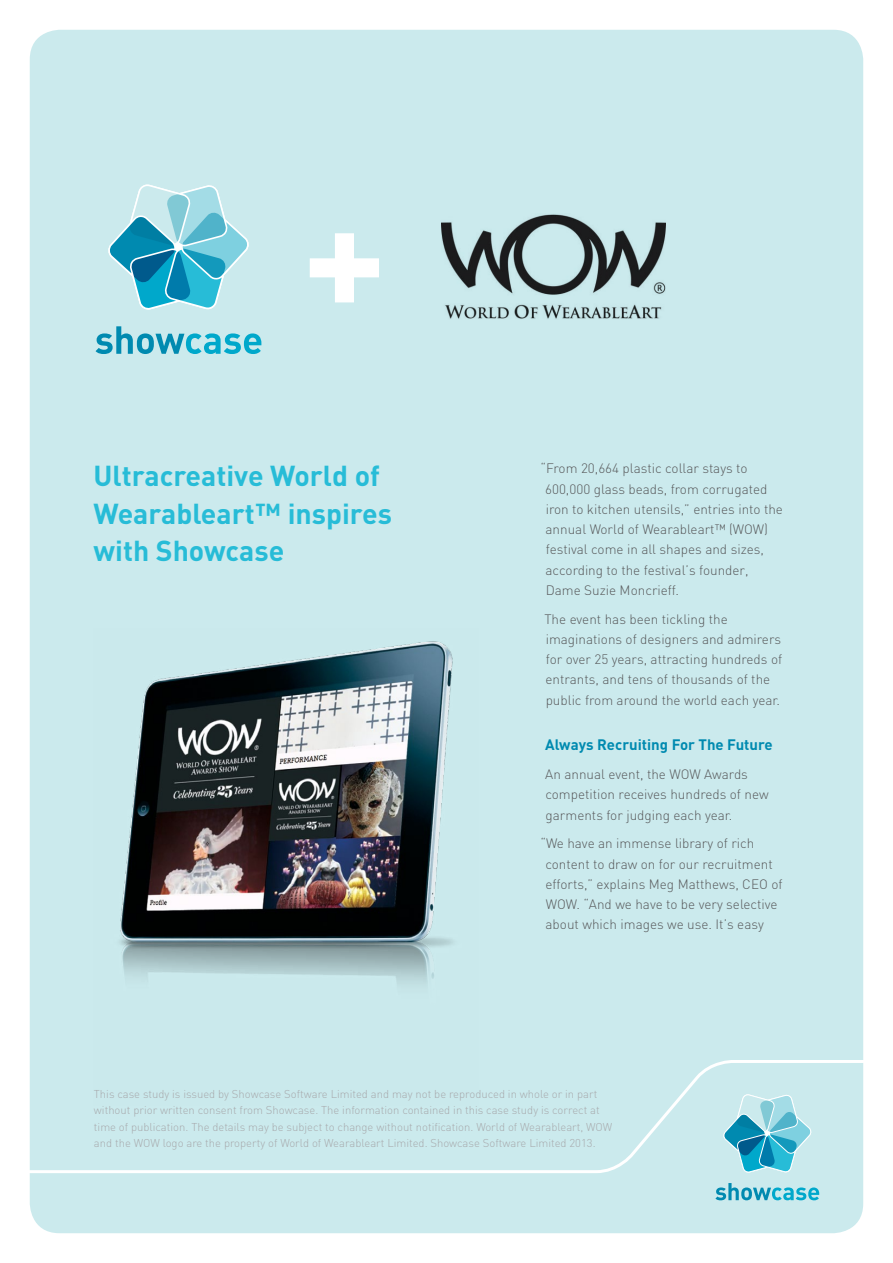
<style>
.page{position:relative;width:893px;height:1263px;background:#fff}
.page>*{position:absolute;margin:0;border:0;box-sizing:border-box;transform-origin:0 0}
.t1{font:700 156.45px "DIN";color:#fff}
.t2{font:700 28.5px/37.5px "DIN";color:#27bcd7}
.t3{font:700 15px "DIN";color:#008ab0}
.t4{font:300 13.5px/20.2px "DIN";color:#58595b}
.t5{font:300 11.25px/16.5px "DIN";color:#a7a9ac}
</style>
<div class="page">
<div style="left:30px;top:30px;width:833px;height:1203px;background:#cbeaed;border-radius:30px"></div>
<svg style="left:29px;top:1058px;width:835px;height:117px"></svg>
<svg style="left:715px;top:1183px;width:104px;height:17px"></svg>
<svg style="left:723px;top:1094px;width:89px;height:79px"></svg>
<svg style="left:96px;top:326px;width:165px;height:28px"></svg>
<svg style="left:108px;top:184px;width:141px;height:126px"></svg>
<img style="left:94px;top:641px;width:384px;height:465px">
<img style="left:441px;top:214px;width:224px;height:105px">
<h1 class="t1" style="left:302px;top:152px;width:86px">+</h1>
<h2 class="t2" style="left:94px;top:456px;width:300px">Ultracreative World of<br>Wearableart™ inspires with Showcase</h2>
<p class="t4" style="left:545px;top:458px;width:239px;text-indent:-5px">“From 20,664 plastic collar stays to 600,000 glass beads, from corrugated iron to kitchen utensils,” entries into the annual World of Wearableart™ (WOW) festival come in all shapes and sizes, according to the festival’s founder, Dame Suzie Moncrieff.</p>
<p class="t4" style="left:544px;top:608px;width:239px">The event has been tickling the imaginations of designers and admirers for over 25 years, attracting hundreds of entrants, and tens of thousands of the public from around the world each year.</p>
<p class="t3" style="left:545px;top:735px;width:229px">Always Recruiting For The Future</p>
<p class="t4" style="left:545px;top:764px;width:225px">An annual event, the WOW Awards competition receives hundreds of new garments for judging each year.</p>
<p class="t4" style="left:545px;top:833px;width:239px;text-indent:-5px">“We have an immense library of rich content to draw on for our recruitment efforts,” explains Meg Matthews, CEO of WOW. “And we have to be very selective about which images we use. It’s easy</p>
<p class="t5" style="left:94px;top:1085px;width:520px">This case study is issued by Showcase Software Limited and may not be reproduced in whole or in part without prior written consent from Showcase. The information contained in this case study is correct at time of publication. The details may be subject to change without notification. World of Wearableart, WOW and the WOW logo are the property of World of Wearableart Limited. Showcase Software Limited 2013.</p>
</div>
